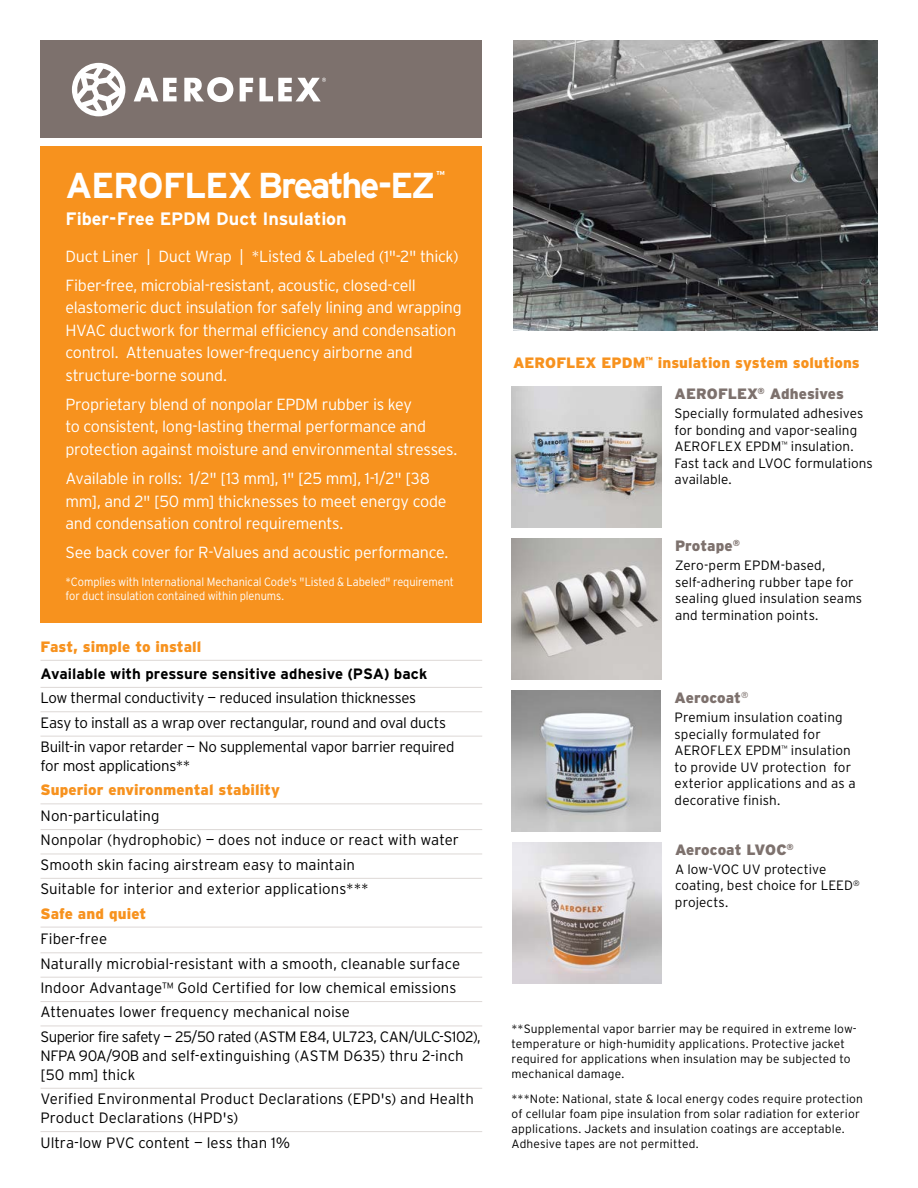
<style>
.page{position:relative;width:918px;height:1188px;background:#fff}
.page>*{position:absolute;margin:0;border:0;box-sizing:border-box;transform-origin:0 0}
.t1{font:700 36px "Interstate";letter-spacing:-.05em;color:#fff}
.t2{font:700 18px "Interstate";letter-spacing:-.005em;color:#fff}
.t3{font:300 16.2px/22.5px "Interstate";letter-spacing:-.02em;color:#fff}
.t4{font:300 15px/24.3px "Interstate";color:#000}
.t5{font:300 15px/24.3px "Interstate";letter-spacing:-.02em;color:#000}
.t6{font:900 15px "Interstate";letter-spacing:.005em;color:#f7921e}
.t7{font:900 15px "Interstate";color:#7d716d}
.t8{font:700 15px "Interstate";color:#000}
.t9{font:300 13.5px/16.5px "Interstate";letter-spacing:.005em;color:#000}
.t10{font:300 12px/15px "Interstate";letter-spacing:.015em;color:#000}
.t11{font:300 12px/13.5px "Interstate";letter-spacing:-.005em;color:#fff;scale:.92 1}
.t12{font:700 10.05px "Interstate";color:#fff}
</style>
<div class="page">
<img style="left:512px;top:387px;width:149px;height:141px">
<div style="left:40px;top:40px;width:442px;height:98px;background:#7d716d"></div>
<div style="left:40px;top:146px;width:442px;height:476px;background:#f7921e"></div>
<hr style="left:40px;top:660px;width:442px;height:1px;background:#ddd8d6">
<hr style="left:40px;top:687px;width:442px;height:1px;background:#ddd8d6">
<hr style="left:40px;top:711px;width:442px;height:1px;background:#ddd8d6">
<hr style="left:40px;top:736px;width:442px;height:1px;background:#ddd8d6">
<hr style="left:40px;top:803px;width:442px;height:1px;background:#ddd8d6">
<hr style="left:40px;top:829px;width:442px;height:1px;background:#ddd8d6">
<hr style="left:40px;top:854px;width:442px;height:1px;background:#ddd8d6">
<hr style="left:40px;top:878px;width:442px;height:1px;background:#ddd8d6">
<hr style="left:40px;top:927px;width:442px;height:1px;background:#ddd8d6">
<hr style="left:40px;top:952px;width:442px;height:1px;background:#ddd8d6">
<hr style="left:40px;top:977px;width:442px;height:1px;background:#ddd8d6">
<hr style="left:40px;top:1001px;width:442px;height:1px;background:#ddd8d6">
<hr style="left:40px;top:1026px;width:442px;height:1px;background:#ddd8d6">
<hr style="left:40px;top:1088px;width:442px;height:1px;background:#ddd8d6">
<hr style="left:40px;top:1131px;width:442px;height:1px;background:#ddd8d6">
<img style="left:513px;top:40px;width:365px;height:290px">
<svg style="left:134px;top:78px;width:43px;height:23px"></svg>
<svg style="left:184px;top:77px;width:49px;height:25px"></svg>
<svg style="left:240px;top:78px;width:13px;height:23px"></svg>
<svg style="left:72px;top:63px;width:53px;height:53px"></svg>
<svg style="left:259px;top:78px;width:67px;height:23px"></svg>
<img style="left:512px;top:539px;width:149px;height:141px">
<img style="left:512px;top:691px;width:149px;height:141px">
<img style="left:512px;top:843px;width:150px;height:141px">
<h1 class="t1" style="left:66px;top:165px;width:372px">AEROFLEX Breathe-EZ</h1>
<p class="t12" style="left:437px;top:169px;width:10px">™</p>
<p class="t2" style="left:66px;top:208px;width:283px">Fiber-Free EPDM Duct Insulation</p>
<p class="t3" style="left:66px;top:241px;width:395px;line-height:29.2px">Duct Liner | Duct Wrap | *Listed &amp; Labeled (1"-2" thick)<br>Fiber-free, microbial-resistant, acoustic, closed-cell</p>
<p class="t3" style="left:66px;top:296px;width:398px">elastomeric duct insulation for safely lining and wrapping HVAC ductwork for thermal efficiency and condensation control. Attenuates lower-frequency airborne and structure-borne sound.</p>
<p class="t3" style="left:66px;top:393px;width:394px">Proprietary blend of nonpolar EPDM rubber is key<br>to consistent, long-lasting thermal performance and protection against moisture and environmental stresses.</p>
<p class="t3" style="left:66px;top:467px;width:383px">Available in rolls: 1/2" [13 mm], 1" [25 mm], 1-1/2" [38 mm], and 2" [50 mm] thicknesses to meet energy code and condensation control requirements.</p>
<p class="t3" style="left:66px;top:541px;width:384px">See back cover for R-Values and acoustic performance.</p>
<p class="t11" style="left:66px;top:575px;width:424px">*Complies with International Mechanical Code's "Listed &amp; Labeled" requirement for duct insulation contained within plenums.</p>
<p class="t6" style="left:40px;top:638px;width:162px">Fast, simple to install</p>
<p class="t8" style="left:40px;top:665px;width:388px">Available with pressure sensitive adhesive (PSA) back</p>
<p class="t5" style="left:40px;top:686px;width:415px">Low thermal conductivity — reduced insulation thicknesses<br>Easy to install as a wrap over rectangular, round and oval ducts<br>Built-in vapor retarder — No supplemental vapor barrier required</p>
<p class="t5" style="left:40px;top:753px;width:151px">for most applications**</p>
<p class="t6" style="left:40px;top:782px;width:241px">Superior environmental stability</p>
<p class="t4" style="left:40px;top:804px;width:420px">Non-particulating<br>Nonpolar (hydrophobic) — does not induce or react with water Smooth skin facing airstream easy to maintain<br>Suitable for interior and exterior applications***</p>
<p class="t6" style="left:40px;top:905px;width:107px">Safe and quiet</p>
<p class="t4" style="left:40px;top:927px;width:442px">Fiber-free<br>Naturally microbial-resistant with a smooth, cleanable surface Indoor Advantage™ Gold Certified for low chemical emissions Attenuates lower frequency mechanical noise<br>Superior fire safety — 25/50 rated (ASTM E84, UL723, CAN/ULC-S102),</p>
<p class="t4" style="left:40px;top:1046px;width:425px;line-height:18.9px">NFPA 90A/90B and self-extinguishing (ASTM D635) thru 2-inch [50 mm] thick</p>
<p class="t4" style="left:40px;top:1089px;width:435px;line-height:18.9px">Verified Environmental Product Declarations (EPD's) and Health<br>Product Declarations (HPD's)</p>
<p class="t4" style="left:40px;top:1130px;width:251px">Ultra-low PVC content — less than 1%</p>
<p class="t6" style="left:513px;top:354px;width:348px">AEROFLEX EPDM<sup>™</sup> insulation system solutions</p>
<p class="t7" style="left:675px;top:385px;width:171px">AEROFLEX<sup>®</sup> Adhesives</p>
<p class="t9" style="left:675px;top:405px;width:200px">Specially formulated adhesives for bonding and vapor-sealing<br>AEROFLEX EPDM<sup>™</sup> insulation.<br>Fast tack and LVOC formulations available.</p>
<p class="t7" style="left:675px;top:537px;width:67px">Protape<sup>®</sup></p>
<p class="t9" style="left:675px;top:557px;width:189px">Zero-perm EPDM-based, self-adhering rubber tape for sealing glued insulation seams and termination points.</p>
<p class="t7" style="left:675px;top:689px;width:75px">Aerocoat<sup>®</sup></p>
<p class="t9" style="left:675px;top:709px;width:183px">Premium insulation coating specially formulated for<br>AEROFLEX EPDM<sup>™</sup> insulation to provide UV protection for exterior applications and as a decorative finish.</p>
<p class="t7" style="left:675px;top:841px;width:120px">Aerocoat LVOC<sup>®</sup></p>
<p class="t9" style="left:675px;top:861px;width:186px">A low-VOC UV protective coating, best choice for LEED<sup>® </sup>projects.</p>
<p class="t10" style="left:512px;top:1021px;width:347px">**Supplemental vapor barrier may be required in extreme low&shy;temperature or high-humidity applications. Protective jacket required for applications when insulation may be subjected to mechanical damage.</p>
<p class="t10" style="left:512px;top:1091px;width:353px">***Note: National, state &amp; local energy codes require protection of cellular foam pipe insulation from solar radiation for exterior applications. Jackets and insulation coatings are acceptable.<br>Adhesive tapes are not permitted.</p>
</div>
